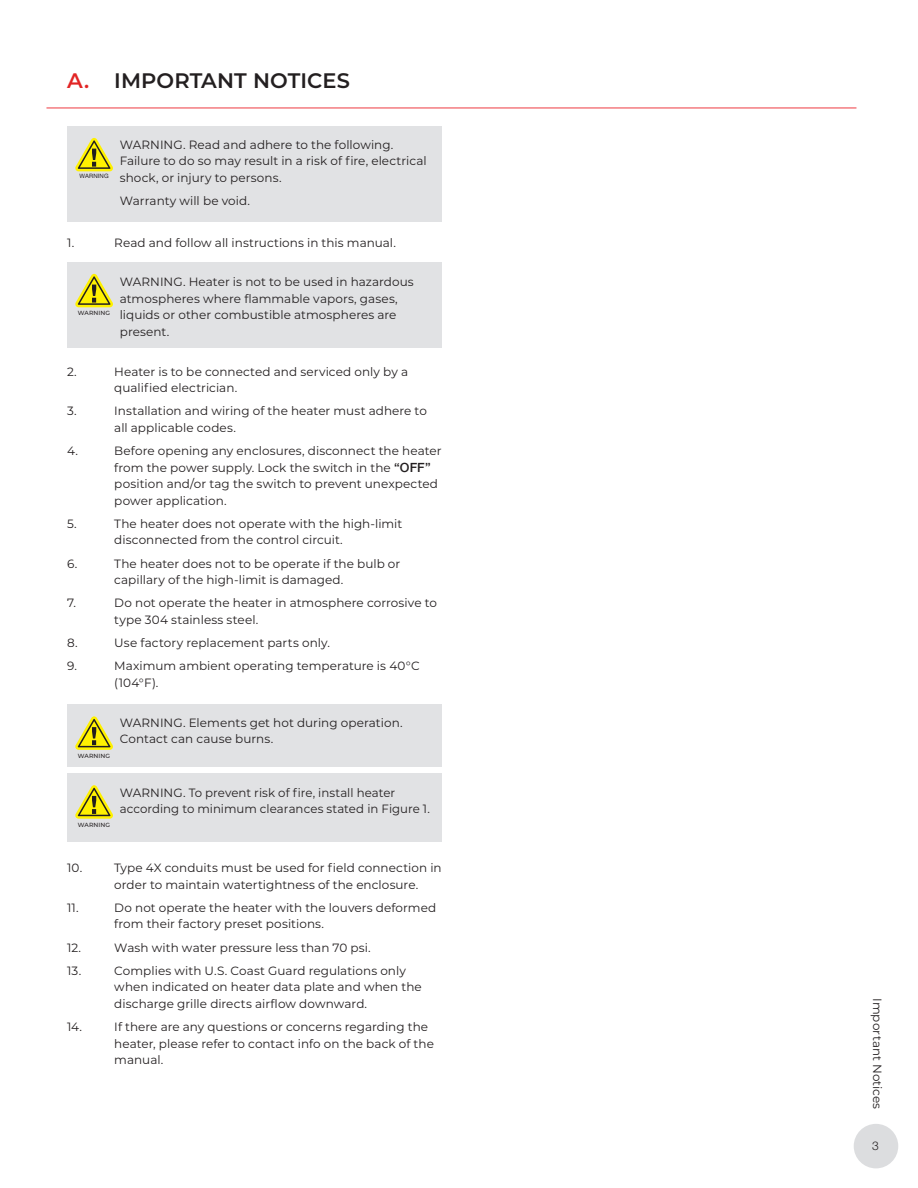
<style>
.page{position:relative;width:918px;height:1188px;background:#fff}
.page>*{position:absolute;margin:0;border:0;box-sizing:border-box;transform-origin:0 0}
.t1{font:600 21px "Montserrat";letter-spacing:.005em;color:#231f20}
.Warning__paragraph_text{font:12px/16.5px "Montserrat";letter-spacing:.005em;color:#231f20}
.t2{font:300 12px "Helvetica Neue LT Std";color:#231f20}
.WARNING_CAUTION__tiny{font:500 6px "Montserrat";letter-spacing:.02em;color:#231f20}
.WARNING_CAUTION__tiny-2{font:6px "Helvetica Neue LT Std";letter-spacing:.02em;color:#231f20}
.s1{color:#e22525}
.s2{font-family:"Helvetica Neue LT Std";font-weight:500;font-size:12.75px}
</style>
<div class="page">
<div style="left:67px;top:126px;width:375px;height:95px;background:#e1e2e4"></div>
<svg style="left:75px;top:138px;width:38px;height:33px"></svg>
<div style="left:67px;top:263px;width:375px;height:85px;background:#e1e2e4"></div>
<svg style="left:75px;top:274px;width:38px;height:33px"></svg>
<div style="left:67px;top:704px;width:375px;height:63px;background:#e1e2e4"></div>
<svg style="left:75px;top:716px;width:38px;height:34px"></svg>
<div style="left:67px;top:774px;width:375px;height:68px;background:#e1e2e4"></div>
<svg style="left:75px;top:785px;width:38px;height:34px"></svg>
<hr style="left:46px;top:108px;width:810px;height:1px;background:#ee3a41">
<div style="left:854px;top:1124px;width:44px;height:44px;background:#dcdddf;border-radius:50%"></div>
<p class="t1" style="left:67px;top:65px;width:284px"><span class="s1">A.</span> IMPORTANT NOTICES</p>
<p class="WARNING_CAUTION__tiny-2" style="left:80px;top:172px;width:30px">WARNING</p>
<p class="Warning__paragraph_text" style="left:120px;top:136px;width:308px">WARNING. Read and adhere to the following.<br>Failure to do so may result in a risk of fire, electrical shock, or injury to persons.</p>
<p class="Warning__paragraph_text" style="left:120px;top:192px;width:132px">Warranty will be void.</p>
<p class="Warning__paragraph_text" style="left:67px;top:234px;width:9px">1.</p>
<p class="Warning__paragraph_text" style="left:114px;top:234px;width:283px">Read and follow all instructions in this manual.</p>
<p class="WARNING_CAUTION__tiny" style="left:78px;top:309px;width:34px">WARNING</p>
<p class="Warning__paragraph_text" style="left:120px;top:273px;width:296px">WARNING. Heater is not to be used in hazardous atmospheres where flammable vapors, gases, liquids or other combustible atmospheres are present.</p>
<p class="Warning__paragraph_text" style="left:67px;top:363px;width:11px">2.</p>
<p class="Warning__paragraph_text" style="left:114px;top:363px;width:295px">Heater is to be connected and serviced only by a qualified electrician.</p>
<p class="Warning__paragraph_text" style="left:67px;top:403px;width:11px">3.</p>
<p class="Warning__paragraph_text" style="left:114px;top:403px;width:314px">Installation and wiring of the heater must adhere to all applicable codes.</p>
<p class="Warning__paragraph_text" style="left:67px;top:442px;width:12px">4.</p>
<p class="Warning__paragraph_text" style="left:114px;top:442px;width:329px">Before opening any enclosures, disconnect the heater from the power supply. Lock the switch in the <span class="s2">“OFF” </span>position and/or tag the switch to prevent unexpected power application.</p>
<p class="Warning__paragraph_text" style="left:67px;top:515px;width:11px">5.</p>
<p class="Warning__paragraph_text" style="left:114px;top:515px;width:290px">The heater does not operate with the high-limit disconnected from the control circuit.</p>
<p class="Warning__paragraph_text" style="left:67px;top:555px;width:12px">6.</p>
<p class="Warning__paragraph_text" style="left:114px;top:555px;width:288px">The heater does not to be operate if the bulb or capillary of the high-limit is damaged.</p>
<p class="Warning__paragraph_text" style="left:67px;top:595px;width:10px">7.</p>
<p class="Warning__paragraph_text" style="left:114px;top:595px;width:324px">Do not operate the heater in atmosphere corrosive to type 304 stainless steel.</p>
<p class="Warning__paragraph_text" style="left:67px;top:634px;width:12px">8.</p>
<p class="Warning__paragraph_text" style="left:114px;top:634px;width:217px">Use factory replacement parts only.</p>
<p class="Warning__paragraph_text" style="left:67px;top:658px;width:11px">9.</p>
<p class="Warning__paragraph_text" style="left:114px;top:658px;width:307px">Maximum ambient operating temperature is 40°C (104°F).</p>
<p class="WARNING_CAUTION__tiny" style="left:78px;top:752px;width:34px">WARNING</p>
<p class="Warning__paragraph_text" style="left:120px;top:714px;width:284px">WARNING. Elements get hot during operation.<br>Contact can cause burns.</p>
<p class="WARNING_CAUTION__tiny" style="left:78px;top:820px;width:34px">WARNING</p>
<p class="Warning__paragraph_text" style="left:120px;top:784px;width:312px">WARNING. To prevent risk of fire, install heater according to minimum clearances stated in Figure 1.</p>
<p class="Warning__paragraph_text" style="left:67px;top:859px;width:17px">10.</p>
<p class="Warning__paragraph_text" style="left:114px;top:859px;width:329px">Type 4X conduits must be used for field connection in order to maintain watertightness of the enclosure.</p>
<p class="Warning__paragraph_text" style="left:67px;top:899px;width:13px">11.</p>
<p class="Warning__paragraph_text" style="left:114px;top:899px;width:324px">Do not operate the heater with the louvers deformed from their factory preset positions.</p>
<p class="Warning__paragraph_text" style="left:67px;top:939px;width:16px">12.</p>
<p class="Warning__paragraph_text" style="left:114px;top:939px;width:258px">Wash with water pressure less than 70 psi.</p>
<p class="Warning__paragraph_text" style="left:67px;top:962px;width:16px">13.</p>
<p class="Warning__paragraph_text" style="left:114px;top:962px;width:309px">Complies with U.S. Coast Guard regulations only when indicated on heater data plate and when the discharge grille directs airflow downward.</p>
<p class="Warning__paragraph_text" style="left:67px;top:1018px;width:17px">14.</p>
<p class="Warning__paragraph_text" style="left:114px;top:1018px;width:321px">If there are any questions or concerns regarding the heater, please refer to contact info on the back of the manual.</p>
<p class="Warning__paragraph_text" style="left:886px;top:998px;width:113px;rotate:90deg">Important Notices</p>
<p class="t2" style="left:872px;top:1139px;width:8px">3</p>
</div>
